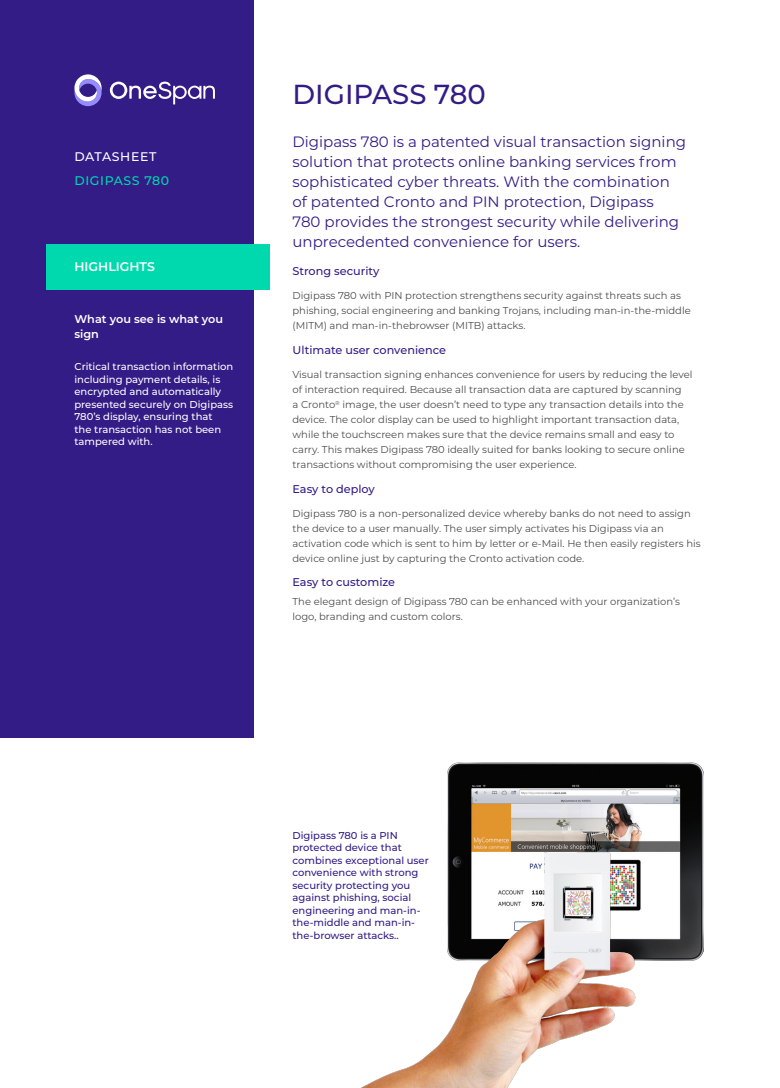
<style>
.page{position:relative;width:780px;height:1088px;background:#fff}
.page>*{position:absolute;margin:0;border:0;box-sizing:border-box;transform-origin:0 0}
.t1{font:500 27.5px "Montserrat";color:#331c86}
.Text_-_Intro{font:15px/20px "Montserrat";color:#331c86}
.t2{font:500 12.5px "Montserrat";letter-spacing:.05em;color:#00d9ad}
.t3{font:600 12.5px "Montserrat";color:#fff}
.t4{font:500 12.5px "Montserrat";letter-spacing:.05em;color:#fff}
.Text_-_Subheads{font:500 11.25px "Montserrat";color:#331c86}
.Sidebar_-_Heads{font:600 11.25px/15px "Montserrat";color:#fff}
.Text_-_Subheads-2{font:10px/15px "Montserrat";color:#4b4c4d}
.t5{font:500 10px/12.5px "Montserrat";color:#331c86}
.Sidebar_-_Text{font:500 10px/12.5px "Montserrat";color:#fff}
.Text{font:10px/15px "Montserrat";color:#4b4c4d}
</style>
<div class="page">
<div style="left:0;top:0;width:254px;height:738px;background:#331c86"></div>
<div style="left:46px;top:244px;width:223px;height:45px;background:#00d9ad"></div>
<svg style="left:74px;top:74px;width:28px;height:32px"></svg>
<svg style="left:110px;top:82px;width:105px;height:22px"></svg>
<img style="left:447px;top:763px;width:256px;height:197px">
<img style="left:361px;top:839px;width:276px;height:249px">
<p class="t4" style="left:74px;top:148px;width:83px">DATASHEET</p>
<p class="t2" style="left:74px;top:172px;width:96px">DIGIPASS 780</p>
<p class="t3" style="left:74px;top:258px;width:82px">HIGHLIGHTS</p>
<p class="Sidebar_-_Heads" style="left:74px;top:311px;width:150px">What you see is what you sign</p>
<p class="Sidebar_-_Text" style="left:74px;top:360px;width:160px">Critical transaction information including payment details, is encrypted and automatically presented securely on Digipass<br>780’s display, ensuring that<br>the transaction has not been tampered with.</p>
<p class="t1" style="left:292px;top:75px;width:195px">DIGIPASS 780</p>
<p class="Text_-_Intro" style="left:292px;top:131px;width:395px">Digipass 780 is a patented visual transaction signing solution that protects online banking services from sophisticated cyber threats. With the combination of patented Cronto and PIN protection, Digipass<br>780 provides the strongest security while delivering unprecedented convenience for users.</p>
<p class="Text_-_Subheads" style="left:292px;top:263px;width:88px">Strong security</p>
<p class="Text_-_Subheads-2" style="left:292px;top:288px;width:400px">Digipass 780 with PIN protection strengthens security against threats such as phishing, social engineering and banking Trojans, including man-in-the-middle (MITM) and man-in-thebrowser (MITB) attacks.</p>
<p class="Text_-_Subheads" style="left:292px;top:342px;width:155px">Ultimate user convenience</p>
<p class="Text_-_Subheads-2" style="left:292px;top:367px;width:401px">Visual transaction signing enhances convenience for users by reducing the level of interaction required. Because all transaction data are captured by scanning<br>a Cronto<sup>®</sup> image, the user doesn’t need to type any transaction details into the device. The color display can be used to highlight important transaction data, while the touchscreen makes sure that the device remains small and easy to carry. This makes Digipass 780 ideally suited for banks looking to secure online transactions without compromising the user experience.</p>
<p class="Text_-_Subheads" style="left:292px;top:481px;width:84px">Easy to deploy</p>
<p class="Text_-_Subheads-2" style="left:292px;top:505px;width:409px">Digipass 780 is a non-personalized device whereby banks do not need to assign the device to a user manually. The user simply activates his Digipass via an activation code which is sent to him by letter or e-Mail. He then easily registers his device online just by capturing the Cronto activation code.</p>
<p class="Text_-_Subheads" style="left:292px;top:574px;width:104px">Easy to customize</p>
<p class="Text" style="left:292px;top:594px;width:389px">The elegant design of Digipass 780 can be enhanced with your organization’s logo, branding and custom colors.</p>
<p class="t5" style="left:292px;top:828px;width:138px">Digipass 780 is a PIN protected device that combines exceptional user convenience with strong security protecting you against phishing, social engineering and man-in&shy;the-middle and man-in&shy;the-browser attacks..</p>
</div>
